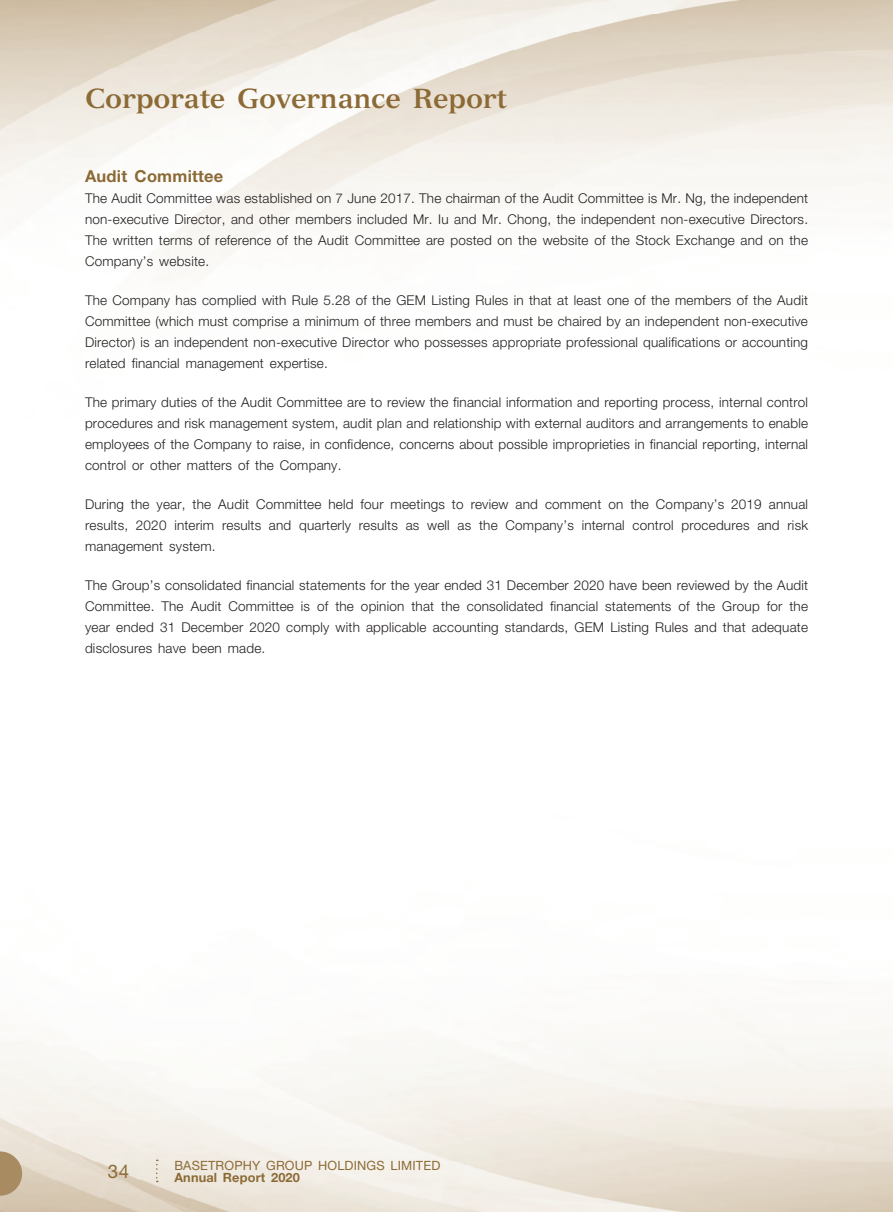
<style>
.page{position:relative;width:893px;height:1212px;background:#fff}
.page>*{position:absolute;margin:0;border:0;box-sizing:border-box;transform-origin:0 0}
.t1{font:700 27px "Versailles LT Std";letter-spacing:-.01em;color:#8c6a35}
.t2{font:18.75px "Helvetica Neue LT Std";color:#8c6a35}
._04___H2{font:700 16.5px "Helvetica Neue LT Std";letter-spacing:.015em;color:#8c6a35}
._01_Body_Text{font:300 13.5px/21px "Helvetica Neue LT Std";letter-spacing:.015em;color:#231f20;text-align:justify}
.t3{font:12.75px "Helvetica Neue LT Std";letter-spacing:.015em;color:#8c6a35}
.t4{font:700 12.75px "Helvetica Neue LT Std";letter-spacing:.015em;color:#8c6a35}
</style>
<div class="page">
<svg style="left:0;top:1151px;width:22px;height:45px"></svg>
<svg style="left:156px;top:1159px;width:2px;height:23px"></svg>
<h1 class="t1" style="left:85px;top:82px;width:423px">Corporate Governance Report</h1>
<p class="_04___H2" style="left:85px;top:166px;width:140px">Audit Committee</p>
<p class="_01_Body_Text" style="left:85px;top:187px;width:724px">The Audit Committee was established on 7 June 2017. The chairman of the Audit Committee is Mr. Ng, the independent non-executive Director, and other members included Mr. Iu and Mr. Chong, the independent non-executive Directors.<br>The written terms of reference of the Audit Committee are posted on the website of the Stock Exchange and on the Company’s website.</p>
<p class="_01_Body_Text" style="left:85px;top:289px;width:725px">The Company has complied with Rule 5.28 of the GEM Listing Rules in that at least one of the members of the Audit Committee (which must comprise a minimum of three members and must be chaired by an independent non-executive Director) is an independent non-executive Director who possesses appropriate professional qualifications or accounting related financial management expertise.</p>
<p class="_01_Body_Text" style="left:85px;top:391px;width:725px">The primary duties of the Audit Committee are to review the financial information and reporting process, internal control procedures and risk management system, audit plan and relationship with external auditors and arrangements to enable employees of the Company to raise, in confidence, concerns about possible improprieties in financial reporting, internal control or other matters of the Company.</p>
<p class="_01_Body_Text" style="left:85px;top:493px;width:724px">During the year, the Audit Committee held four meetings to review and comment on the Company’s 2019 annual results, 2020 interim results and quarterly results as well as the Company’s internal control procedures and risk management system.</p>
<p class="_01_Body_Text" style="left:85px;top:574px;width:724px">The Group’s consolidated financial statements for the year ended 31 December 2020 have been reviewed by the Audit Committee. The Audit Committee is of the opinion that the consolidated financial statements of the Group for the year ended 31 December 2020 comply with applicable accounting standards, GEM Listing Rules and that adequate disclosures have been made.</p>
<h2 class="t2" style="left:108px;top:1160px;width:23px">34</h2>
<p class="t3" style="left:174px;top:1157px;width:268px">BASETROPHY GROUP HOLDINGS LIMITED</p>
<p class="t4" style="left:174px;top:1170px;width:127px">Annual Report 2020</p>
</div>
